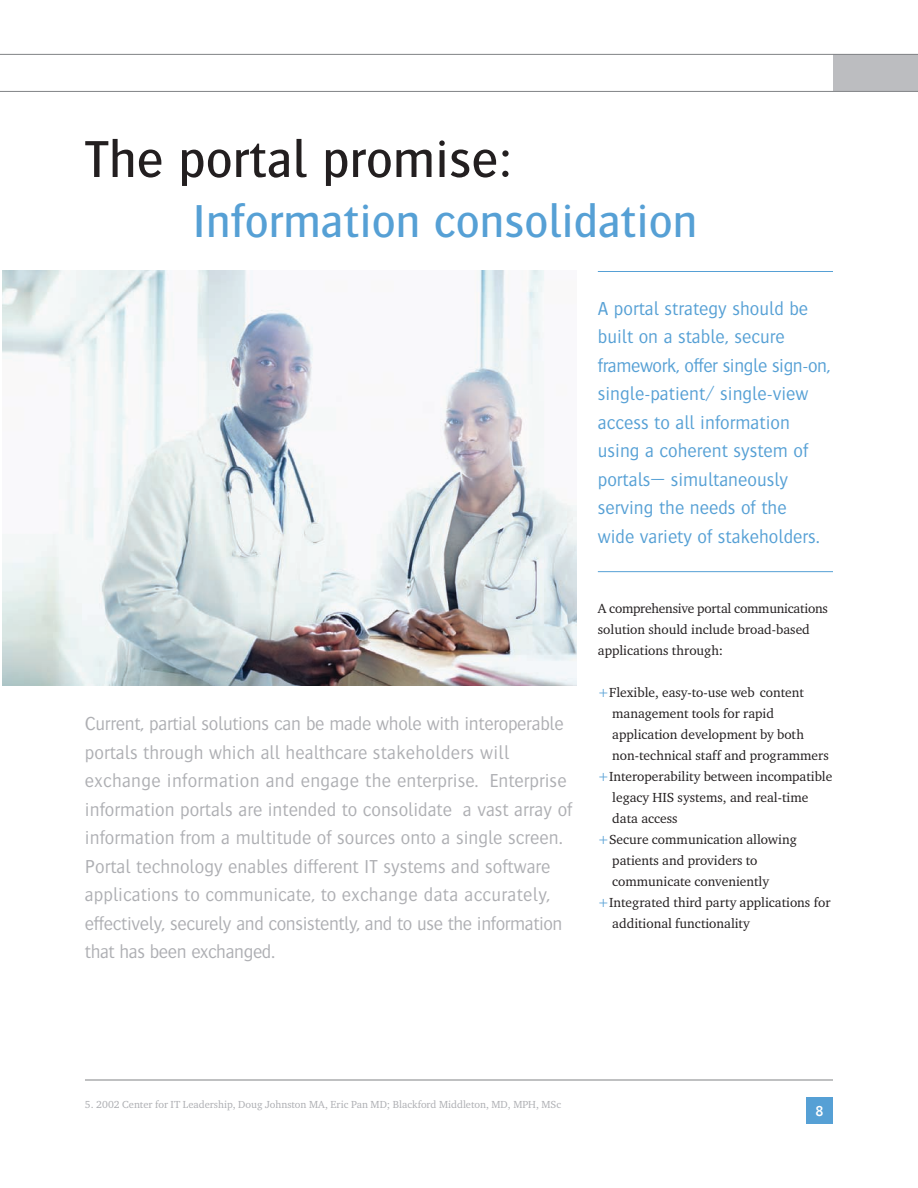
<style>
.page{position:relative;width:918px;height:1188px;background:#fff}
.page>*{position:absolute;margin:0;border:0;box-sizing:border-box;transform-origin:0 0}
.t1{font:500 54px "Bosis For Agfa";color:#231f20}
.t2{font:500 48px "Bosis For Agfa";color:#56a0d5}
.t3{font:300 19.5px/28.5px "Bosis For Agfa";color:#aeafb3}
.t4{font:300 19.5px/28.5px "Bosis For Agfa";color:#56a0d5}
.t5{font:600 15px "Bosis For Agfa";color:#fff}
.t6{font:13.5px/21px "Charter ITC For Agfa";color:#231f20}
.t7{font:10.5px "Charter ITC For Agfa";color:#aeafb3}
.s1{color:#56a0d5}
</style>
<div class="page">
<div style="left:806px;top:1097px;width:27px;height:27px;background:#56a0d5"></div>
<hr style="left:85px;top:1080px;width:748px;height:1px;background:#808285">
<img style="left:2px;top:270px;width:575px;height:415px">
<hr style="left:598px;top:271px;width:235px;height:1px;background:#56a0d5">
<hr style="left:598px;top:571px;width:235px;height:1px;background:#56a0d5">
<svg style="left:0;top:54px;width:918px;height:38px"></svg>
<h1 class="t1" style="left:85px;top:139px;width:428px">The portal promise:</h1>
<h2 class="t2" style="left:193px;top:203px;width:506px">Information consolidation</h2>
<p class="t3" style="left:85px;top:709px;width:489px">Current, partial solutions can be made whole with interoperable portals through which all healthcare stakeholders will exchange information and engage the enterprise. Enterprise information portals are intended to consolidate a vast array of information from a multitude of sources onto a single screen.<br>Portal technology enables different IT systems and software applications to communicate, to exchange data accurately, effectively, securely and consistently, and to use the information that has been exchanged.</p>
<p class="t4" style="left:598px;top:294px;width:234px">A portal strategy should be built on a stable, secure framework, offer single sign-on, single-patient/ single-view access to all information using a coherent system of portals— simultaneously serving the needs of the<br>wide variety of stakeholders.</p>
<p class="t6" style="left:598px;top:598px;width:232px">A comprehensive portal communications solution should include broad-based applications through:</p>
<p class="t6" style="left:598px;top:682px;width:208px"><span class="s1">+</span>Flexible, easy-to-use web content</p>
<p class="t6" style="left:612px;top:703px;width:163px">management tools for rapid</p>
<p class="t6" style="left:612px;top:724px;width:193px">application development by both</p>
<p class="t6" style="left:612px;top:745px;width:218px">non-technical staff and programmers</p>
<p class="t6" style="left:598px;top:766px;width:236px"><span class="s1">+</span>Interoperability between incompatible</p>
<p class="t6" style="left:612px;top:787px;width:198px">legacy HIS systems, and real-time</p>
<p class="t6" style="left:612px;top:808px;width:67px">data access</p>
<p class="t6" style="left:598px;top:829px;width:200px"><span class="s1">+</span>Secure communication allowing</p>
<p class="t6" style="left:612px;top:850px;width:147px">patients and providers to</p>
<p class="t6" style="left:612px;top:871px;width:158px">communicate conveniently</p>
<p class="t6" style="left:598px;top:892px;width:234px"><span class="s1">+</span>Integrated third party applications for</p>
<p class="t6" style="left:612px;top:913px;width:139px">additional functionality</p>
<p class="t7" style="left:85px;top:1098px;width:478px">5. 2002 Center for IT Leadership, Doug Johnston MA, Eric Pan MD; Blackford Middleton, MD, MPH, MSc</p>
<p class="t5" style="left:815px;top:1102px;width:10px">8</p>
</div>
